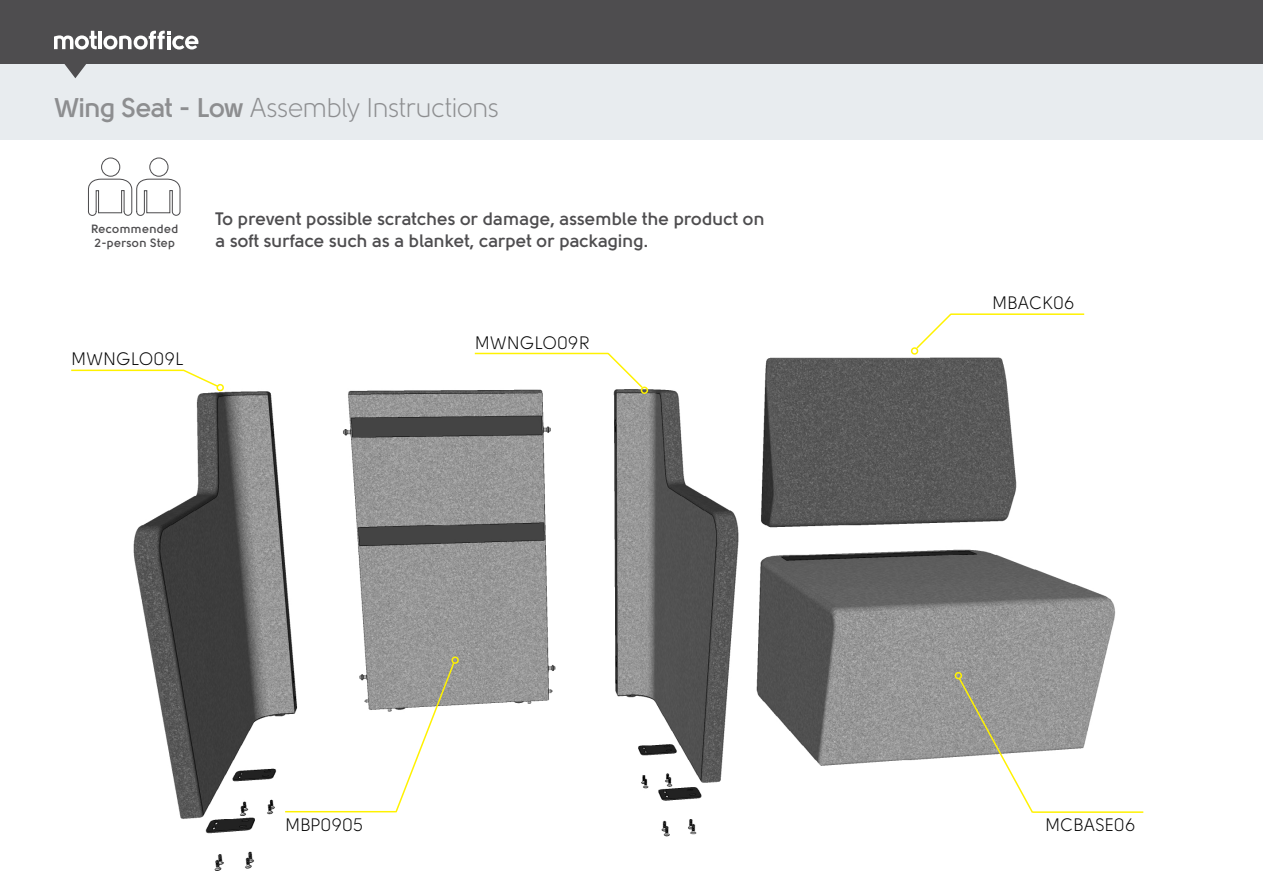
<style>
.page{position:relative;width:1263px;height:893px;background:#fff}
.page>*{position:absolute;margin:0;border:0;box-sizing:border-box;transform-origin:0 0}
.t1{font:27px "Solomon";letter-spacing:-.03em;color:#8d8e90}
.t2{font:700 18px/21.6px "Solomon";color:#4e4d4f}
.t3{font:18px "Solomon";color:#000}
.t4{font:700 12px/14.4px "Solomon";letter-spacing:.02em;color:#4e4d4f}
.s1{font-weight:700}
</style>
<div class="page">
<div style="left:0;top:53px;width:1263px;height:87px;background:#e8ecef"></div>
<div style="left:0;top:0;width:1263px;height:63px;background:#4e4d4f"></div>
<svg style="left:64px;top:63px;width:23px;height:15px"></svg>
<svg style="left:54px;top:30px;width:144px;height:20px"></svg>
<svg style="left:88px;top:157px;width:93px;height:59px"></svg>
<img style="left:113px;top:347px;width:1031px;height:524px">
<svg style="left:916px;top:313px;width:37px;height:37px"></svg>
<hr style="left:951px;top:313px;width:133px;height:2px;background:#fff200">
<div style="left:911px;top:347px;width:7px;height:8px;border:2px solid #fff200;border-radius:50%"></div>
<svg style="left:606px;top:351px;width:38px;height:38px"></svg>
<hr style="left:475px;top:353px;width:133px;height:1px;background:#fff200">
<div style="left:641px;top:387px;width:7px;height:7px;border:2px solid #fff200;border-radius:50%"></div>
<svg style="left:182px;top:368px;width:38px;height:20px"></svg>
<hr style="left:71px;top:370px;width:113px;height:1px;background:#fff200">
<div style="left:217px;top:384px;width:7px;height:7px;border:2px solid #fff200;border-radius:50%"></div>
<svg style="left:957px;top:677px;width:77px;height:137px"></svg>
<hr style="left:1032px;top:811px;width:111px;height:2px;background:#fff200">
<div style="left:955px;top:672px;width:7px;height:7px;border:2px solid #fff200;border-radius:50%"></div>
<svg style="left:394px;top:661px;width:62px;height:153px"></svg>
<hr style="left:285px;top:811px;width:111px;height:1px;background:#fff200">
<div style="left:451px;top:656px;width:8px;height:8px;border:2px solid #fff200;border-radius:50%"></div>
<h1 class="t1" style="left:54px;top:93px;width:447px"><span class="s1">Wing Seat - Low</span> Assembly Instructions</h1>
<p class="t4" style="left:91px;top:221px;width:89px">Recommended<br>2-person Step</p>
<p class="t2" style="left:216px;top:208px;width:550px">To prevent possible scratches or damage, assemble the product on a soft surface such as a blanket, carpet or packaging.</p>
<p class="t3" style="left:71px;top:349px;width:114px">MWNGLO09L</p>
<p class="t3" style="left:475px;top:333px;width:116px">MWNGLO09R</p>
<p class="t3" style="left:992px;top:293px;width:84px">MBACK06</p>
<p class="t3" style="left:285px;top:815px;width:80px">MBP0905</p>
<p class="t3" style="left:1045px;top:815px;width:92px">MCBASE06</p>
</div>
